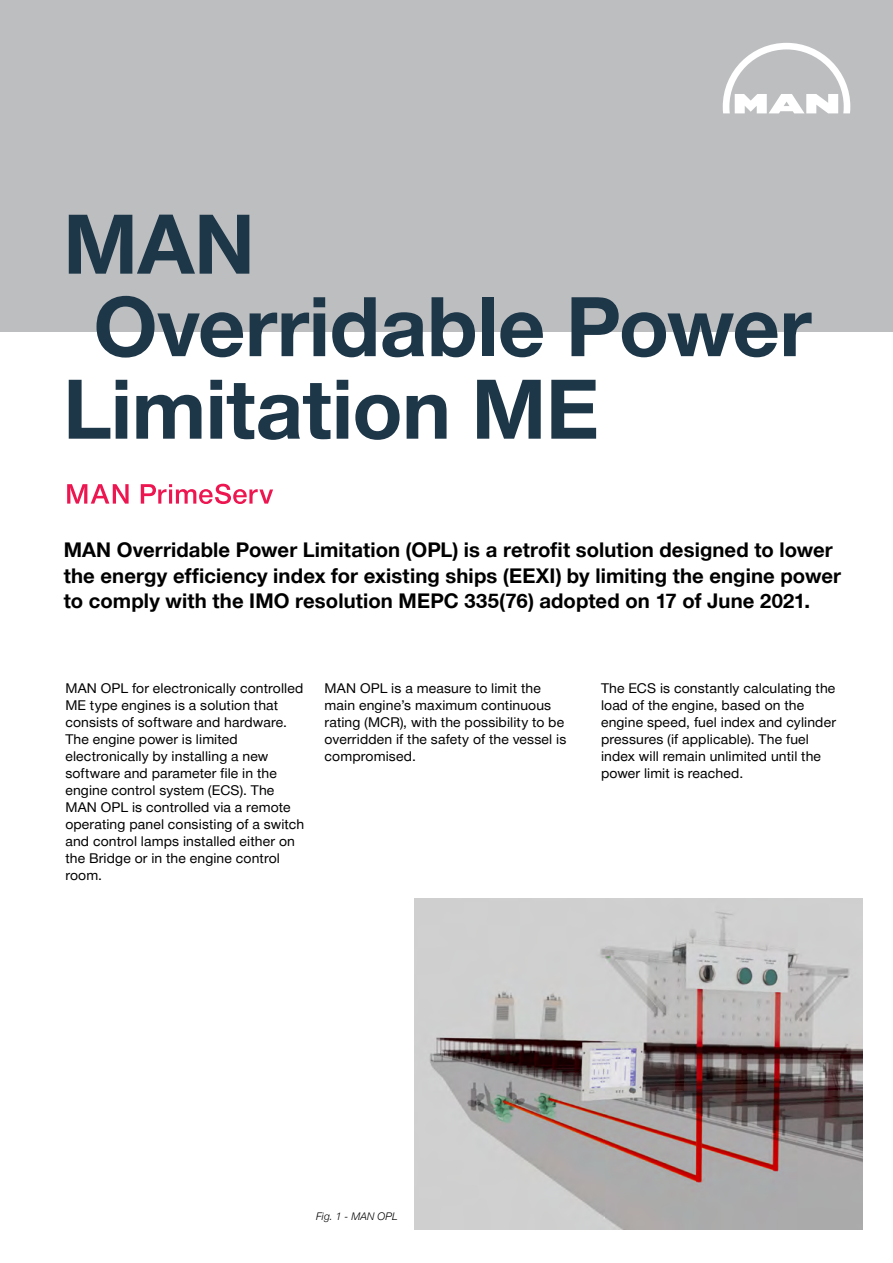
<style>
.page{position:relative;width:893px;height:1263px;background:#fff}
.page>*{position:absolute;margin:0;border:0;box-sizing:border-box;transform-origin:0 0}
.t1{font:700 82.5px "Man Global";letter-spacing:-.005em;color:#1d3648}
.t2{font:700 20.25px/25.5px "Man Global";letter-spacing:.005em;color:#000}
.t3{font:13.5px/17px "Man Global";letter-spacing:.01em;color:#000}
.t4{font:italic 300 10.5px "Man Global";letter-spacing:.015em;color:#000}
</style>
<div class="page">
<svg style="left:67px;top:484px;width:62px;height:20px"></svg>
<svg style="left:141px;top:484px;width:132px;height:20px"></svg>
<div style="left:0;top:0;width:893px;height:331px;background:#bcbec0"></div>
<img style="left:415px;top:899px;width:448px;height:330px">
<svg style="left:723px;top:43px;width:127px;height:70px"></svg>
<h1 class="t1" style="left:63px;top:197px;width:193px">MAN</h1>
<h1 class="t1" style="left:93px;top:279px;width:720px">Overridable Power</h1>
<h1 class="t1" style="left:63px;top:362px;width:538px">Limitation ME</h1>
<h2 class="t2" style="left:64px;top:537px;width:779px">MAN Overridable Power Limitation (OPL) is a retrofit solution designed to lower the energy efficiency index for existing ships (EEXI) by limiting the engine power to comply with the IMO resolution MEPC 335(76) adopted on 17 of June 2021.</h2>
<p class="t3" style="left:325px;top:680px;width:243px">MAN OPL is a measure to limit the main engine’s maximum continuous rating (MCR), with the possibility to be overridden if the safety of the vessel is compromised.</p>
<p class="t3" style="left:65px;top:680px;width:240px">MAN OPL for electronically controlled<br>ME type engines is a solution that consists of software and hardware.<br>The engine power is limited electronically by installing a new software and parameter file in the engine control system (ECS). The<br>MAN OPL is controlled via a remote operating panel consisting of a switch and control lamps installed either on the Bridge or in the engine control room.</p>
<p class="t3" style="left:601px;top:680px;width:237px">The ECS is constantly calculating the load of the engine, based on the engine speed, fuel index and cylinder pressures (if applicable). The fuel index will remain unlimited until the power limit is reached.</p>
<p class="t4" style="left:316px;top:1211px;width:83px">Fig. 1 - MAN OPL</p>
</div>
